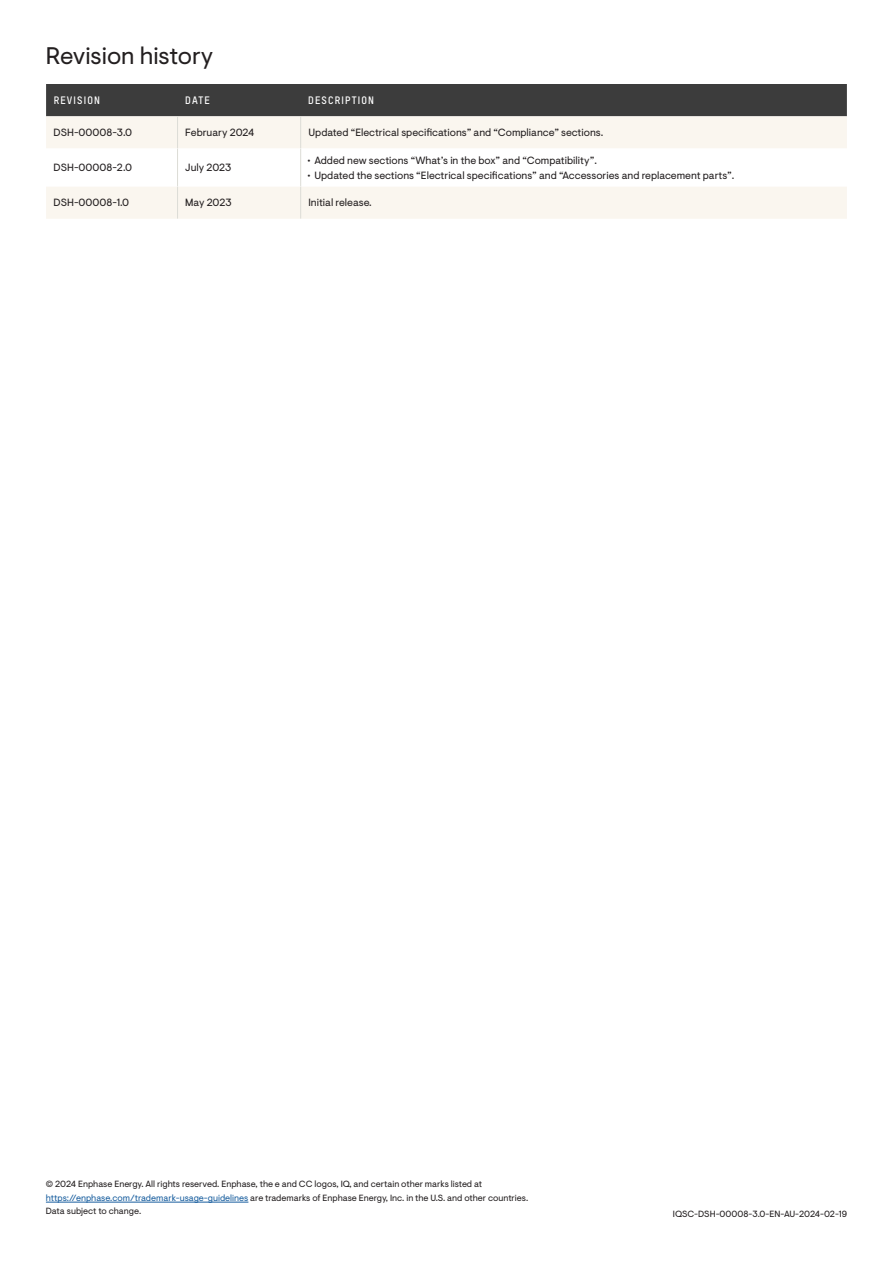
<style>
.page{position:relative;width:893px;height:1263px;background:#fff}
.page>*{position:absolute;margin:0;border:0;box-sizing:border-box;transform-origin:0 0}
.Subheading{font:24px "Enphase Visuelt";color:#231f20}
.Specification_left_aligned{font:10.5px "Enphase Visuelt";color:#231f20}
.Specification_left_col{font:10.5px "Enphase Visuelt";color:#231f20}
.Specification_header{font:10.5px "T Star Pro Bold";letter-spacing:.11em;color:#fff}
.Footnote_left{font:9px "Enphase Visuelt";color:#231f20}
.s1{color:#175d9e}
</style>
<div class="page">
<div style="left:46px;top:84px;width:801px;height:32px;background:#3c3c3c"></div>
<div style="left:46px;top:116px;width:801px;height:103px;background:#faf6ef"></div>
<svg style="left:46px;top:149px;width:801px;height:37px"></svg>
<hr style="left:177px;top:116px;width:1px;height:32px;background:#dcdcd6">
<hr style="left:300px;top:116px;width:1px;height:32px;background:#dcdcd6">
<hr style="left:177px;top:149px;width:1px;height:37px;background:#dcdcd6">
<hr style="left:300px;top:149px;width:1px;height:37px;background:#dcdcd6">
<hr style="left:177px;top:187px;width:1px;height:32px;background:#dcdcd6">
<hr style="left:300px;top:187px;width:1px;height:32px;background:#dcdcd6">
<hr style="left:46px;top:1202px;width:202px;height:1px;background:#175d9e">
<p class="Subheading" style="left:46px;top:41px;width:169px">Revision history</p>
<p class="Specification_header" style="left:54px;top:93px;width:48px">REVISION</p>
<p class="Specification_header" style="left:185px;top:93px;width:26px">DATE</p>
<p class="Specification_header" style="left:308px;top:93px;width:67px">DESCRIPTION</p>
<p class="Specification_left_col" style="left:54px;top:126px;width:80px">DSH-00008-3.0</p>
<p class="Specification_left_aligned" style="left:185px;top:126px;width:70px">February 2024</p>
<p class="Specification_left_aligned" style="left:308px;top:126px;width:296px">Updated “Electrical specifications” and “Compliance” sections.</p>
<p class="Specification_left_col" style="left:54px;top:162px;width:80px">DSH-00008-2.0</p>
<p class="Specification_left_aligned" style="left:185px;top:162px;width:48px">July 2023</p>
<p class="Specification_left_aligned" style="left:308px;top:154px;width:291px">• Added new sections “What’s in the box” and “Compatibility”.</p>
<p class="Specification_left_aligned" style="left:308px;top:169px;width:428px">• Updated the sections “Electrical specifications” and “Accessories and replacement parts”.</p>
<p class="Specification_left_col" style="left:54px;top:197px;width:77px">DSH-00008-1.0</p>
<p class="Specification_left_aligned" style="left:185px;top:197px;width:48px">May 2023</p>
<p class="Specification_left_aligned" style="left:308px;top:197px;width:65px">Initial release.</p>
<p class="Footnote_left" style="left:46px;top:1179px;width:438px">© 2024 Enphase Energy. All rights reserved. Enphase, the e and CC logos, IQ, and certain other marks listed at</p>
<p class="Footnote_left" style="left:46px;top:1192px;width:484px"><span class="s1">https://enphase.com/trademark-usage-guidelines</span> are trademarks of Enphase Energy, Inc. in the U.S. and other countries.</p>
<p class="Footnote_left" style="left:46px;top:1206px;width:97px">Data subject to change.</p>
<p class="Footnote_left" style="left:673px;top:1209px;width:176px">IQSC-DSH-00008-3.0-EN-AU-2024-02-19</p>
</div>
